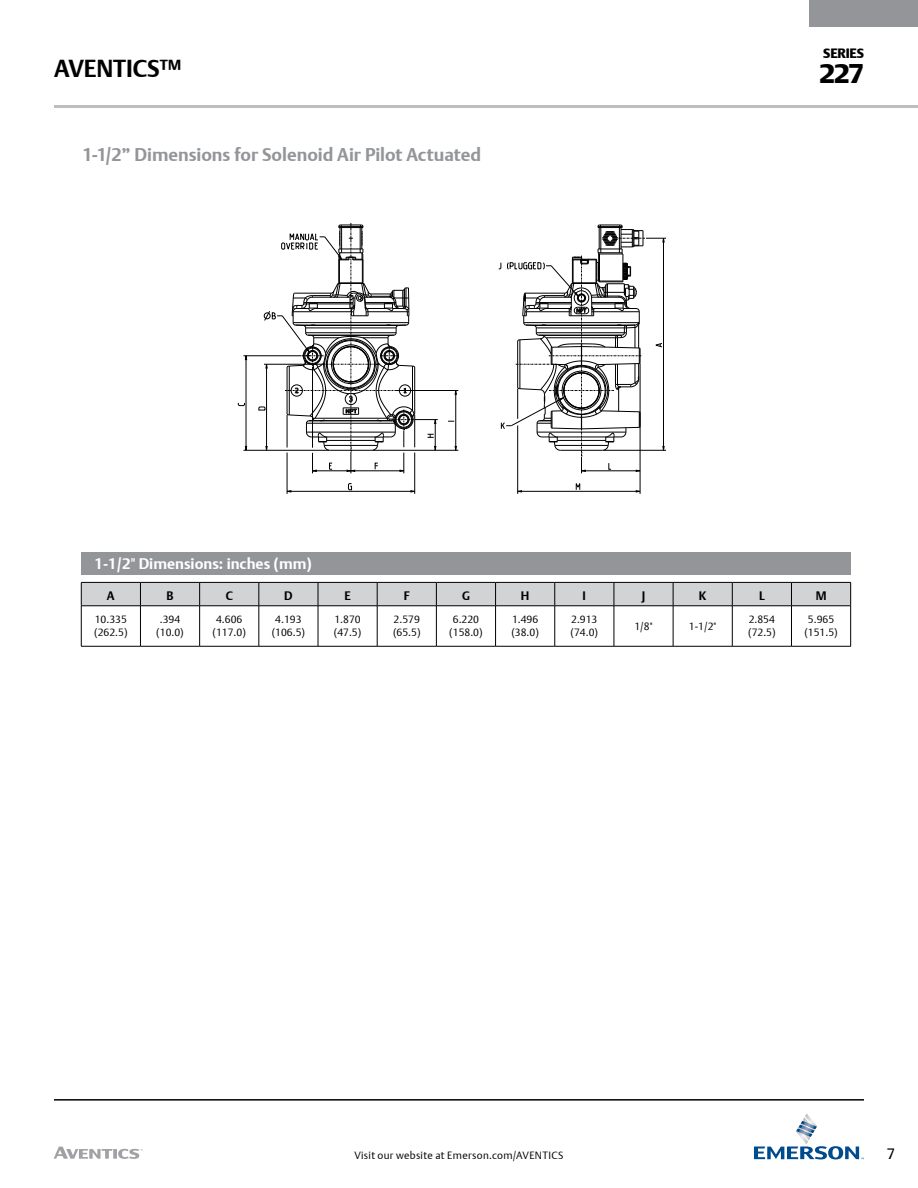
<style>
.page{position:relative;width:918px;height:1188px;background:#fff}
.page>*{position:absolute;margin:0;border:0;box-sizing:border-box;transform-origin:0 0}
.t1{font:900 27px "DTL Argo T";color:#000}
.t2{font:24px "DTL Argo T Bold";letter-spacing:-.005em;color:#000}
.Page_Header1{font:18px "DTL Argo T Bold";letter-spacing:-.005em;color:#939598}
.Dimensions_head{font:15px "DTL Argo T Bold";color:#fff}
.t3{font:15px "DTL Argo T";color:#000}
.t4{font:900 13.5px "DTL Argo T";letter-spacing:-.01em;color:#000}
.Table_center_Headers{font:12px "DTL Argo T Bold";color:#000}
.t5{font:10.5px "DTL Argo T Light";color:#000}
.t6{font:10.5px "DTL Argo T Light";letter-spacing:.03em;color:#000}
</style>
<div class="page">
<hr style="left:54px;top:1099px;width:810px;height:2px;background:#000">
<svg style="left:754px;top:1113px;width:110px;height:46px"></svg>
<div style="left:809px;top:0;width:109px;height:27px;background:#939598"></div>
<hr style="left:54px;top:105px;width:864px;height:3px;background:#bcbec0">
<svg style="left:54px;top:1147px;width:89px;height:12px"></svg>
<svg style="left:576px;top:483px;width:4px;height:7px"></svg>
<svg style="left:238px;top:403px;width:7px;height:3px"></svg>
<svg style="left:348px;top:483px;width:4px;height:7px"></svg>
<hr style="left:522px;top:491px;width:114px;height:1px;background:#000">
<hr style="left:517px;top:425px;width:1px;height:69px;background:#000">
<hr style="left:640px;top:364px;width:1px;height:130px;background:#000">
<hr style="left:291px;top:491px;width:120px;height:1px;background:#000">
<hr style="left:243px;top:450px;width:86px;height:1px;background:#000">
<hr style="left:373px;top:450px;width:85px;height:1px;background:#000">
<hr style="left:246px;top:360px;width:1px;height:86px;background:#000">
<hr style="left:287px;top:453px;width:1px;height:41px;background:#000">
<hr style="left:396px;top:390px;width:62px;height:1px;background:#000">
<hr style="left:243px;top:356px;width:59px;height:1px;background:#000">
<hr style="left:414px;top:453px;width:1px;height:41px;background:#000">
<hr style="left:455px;top:394px;width:1px;height:52px;background:#000">
<svg style="left:499px;top:225px;width:167px;height:248px"></svg>
<svg style="left:259px;top:223px;width:179px;height:250px"></svg>
<div style="left:81px;top:552px;width:769px;height:23px;background:#939598"></div>
<svg style="left:81px;top:582px;width:770px;height:24px"></svg>
<hr style="left:81px;top:606px;width:59px;height:1px;background:#000">
<hr style="left:81px;top:606px;width:1px;height:40px;background:#000">
<hr style="left:81px;top:646px;width:59px;height:1px;background:#000">
<hr style="left:140px;top:606px;width:60px;height:1px;background:#000">
<hr style="left:140px;top:606px;width:1px;height:40px;background:#000">
<hr style="left:140px;top:646px;width:60px;height:1px;background:#000">
<hr style="left:200px;top:606px;width:59px;height:1px;background:#000">
<hr style="left:199px;top:606px;width:1px;height:40px;background:#000">
<hr style="left:200px;top:646px;width:59px;height:1px;background:#000">
<hr style="left:259px;top:606px;width:59px;height:1px;background:#000">
<hr style="left:259px;top:606px;width:1px;height:40px;background:#000">
<hr style="left:259px;top:646px;width:59px;height:1px;background:#000">
<hr style="left:318px;top:606px;width:59px;height:1px;background:#000">
<hr style="left:318px;top:606px;width:1px;height:40px;background:#000">
<hr style="left:318px;top:646px;width:59px;height:1px;background:#000">
<hr style="left:377px;top:606px;width:59px;height:1px;background:#000">
<hr style="left:377px;top:606px;width:1px;height:40px;background:#000">
<hr style="left:377px;top:646px;width:59px;height:1px;background:#000">
<hr style="left:436px;top:606px;width:60px;height:1px;background:#000">
<hr style="left:436px;top:606px;width:1px;height:40px;background:#000">
<hr style="left:436px;top:646px;width:60px;height:1px;background:#000">
<hr style="left:496px;top:606px;width:59px;height:1px;background:#000">
<hr style="left:495px;top:606px;width:1px;height:40px;background:#000">
<hr style="left:496px;top:646px;width:59px;height:1px;background:#000">
<hr style="left:555px;top:606px;width:59px;height:1px;background:#000">
<hr style="left:554px;top:606px;width:1px;height:40px;background:#000">
<hr style="left:555px;top:646px;width:59px;height:1px;background:#000">
<hr style="left:614px;top:606px;width:59px;height:1px;background:#000">
<hr style="left:614px;top:606px;width:1px;height:40px;background:#000">
<hr style="left:614px;top:646px;width:59px;height:1px;background:#000">
<hr style="left:673px;top:606px;width:59px;height:1px;background:#000">
<hr style="left:673px;top:606px;width:1px;height:40px;background:#000">
<hr style="left:673px;top:646px;width:59px;height:1px;background:#000">
<hr style="left:732px;top:606px;width:59px;height:1px;background:#000">
<hr style="left:732px;top:606px;width:1px;height:40px;background:#000">
<hr style="left:732px;top:646px;width:59px;height:1px;background:#000">
<hr style="left:791px;top:606px;width:60px;height:1px;background:#000">
<hr style="left:791px;top:606px;width:1px;height:40px;background:#000">
<hr style="left:791px;top:646px;width:60px;height:1px;background:#000">
<hr style="left:850px;top:606px;width:1px;height:40px;background:#000">
<p class="t4" style="left:823px;top:45px;width:42px">SERIES</p>
<h2 class="t2" style="left:54px;top:54px;width:129px">AVENTICS™</h2>
<h1 class="t1" style="left:819px;top:58px;width:46px">227</h1>
<p class="Page_Header1" style="left:83px;top:144px;width:400px">1-1/2” Dimensions for Solenoid Air Pilot Actuated</p>
<p class="Dimensions_head" style="left:95px;top:554px;width:219px">1-1/2" Dimensions: inches (mm)</p>
<p class="Table_center_Headers" style="left:107px;top:588px;width:9px">A</p>
<p class="Table_center_Headers" style="left:167px;top:588px;width:9px">B</p>
<p class="Table_center_Headers" style="left:226px;top:588px;width:9px">C</p>
<p class="Table_center_Headers" style="left:284px;top:588px;width:10px">D</p>
<p class="Table_center_Headers" style="left:344px;top:588px;width:8px">E</p>
<p class="Table_center_Headers" style="left:404px;top:588px;width:7px">F</p>
<p class="Table_center_Headers" style="left:462px;top:588px;width:9px">G</p>
<p class="Table_center_Headers" style="left:521px;top:588px;width:10px">H</p>
<p class="Table_center_Headers" style="left:583px;top:588px;width:5px">I</p>
<p class="Table_center_Headers" style="left:642px;top:588px;width:5px">J</p>
<p class="Table_center_Headers" style="left:699px;top:588px;width:9px">K</p>
<p class="Table_center_Headers" style="left:759px;top:588px;width:7px">L</p>
<p class="Table_center_Headers" style="left:816px;top:588px;width:12px">M</p>
<p class="t5" style="left:95px;top:613px;width:34px">10.335</p>
<p class="t5" style="left:94px;top:626px;width:35px">(262.5)</p>
<p class="t5" style="left:334px;top:613px;width:28px">1.870</p>
<p class="t5" style="left:334px;top:626px;width:29px">(47.5)</p>
<p class="t5" style="left:749px;top:613px;width:28px">2.854</p>
<p class="t5" style="left:748px;top:626px;width:29px">(72.5)</p>
<p class="t5" style="left:160px;top:613px;width:22px">.394</p>
<p class="t5" style="left:156px;top:626px;width:29px">(10.0)</p>
<p class="t5" style="left:216px;top:613px;width:28px">4.606</p>
<p class="t5" style="left:213px;top:626px;width:35px">(117.0)</p>
<p class="t5" style="left:275px;top:613px;width:28px">4.193</p>
<p class="t5" style="left:272px;top:626px;width:35px">(106.5)</p>
<p class="t5" style="left:453px;top:613px;width:28px">6.220</p>
<p class="t5" style="left:449px;top:626px;width:35px">(158.0)</p>
<p class="t5" style="left:571px;top:613px;width:28px">2.913</p>
<p class="t5" style="left:571px;top:626px;width:29px">(74.0)</p>
<p class="t5" style="left:394px;top:613px;width:28px">2.579</p>
<p class="t5" style="left:393px;top:626px;width:29px">(65.5)</p>
<p class="t5" style="left:512px;top:613px;width:28px">1.496</p>
<p class="t5" style="left:511px;top:626px;width:29px">(38.0)</p>
<p class="t5" style="left:808px;top:613px;width:28px">5.965</p>
<p class="t5" style="left:804px;top:626px;width:35px">(151.5)</p>
<p class="t5" style="left:634px;top:620px;width:20px">1/8"</p>
<p class="t5" style="left:689px;top:620px;width:29px">1-1/2"</p>
<p class="t6" style="left:354px;top:1150px;width:211px">Visit our website at Emerson.com/AVENTICS</p>
<h3 class="t3" style="left:887px;top:1145px;width:10px">7</h3>
</div>
